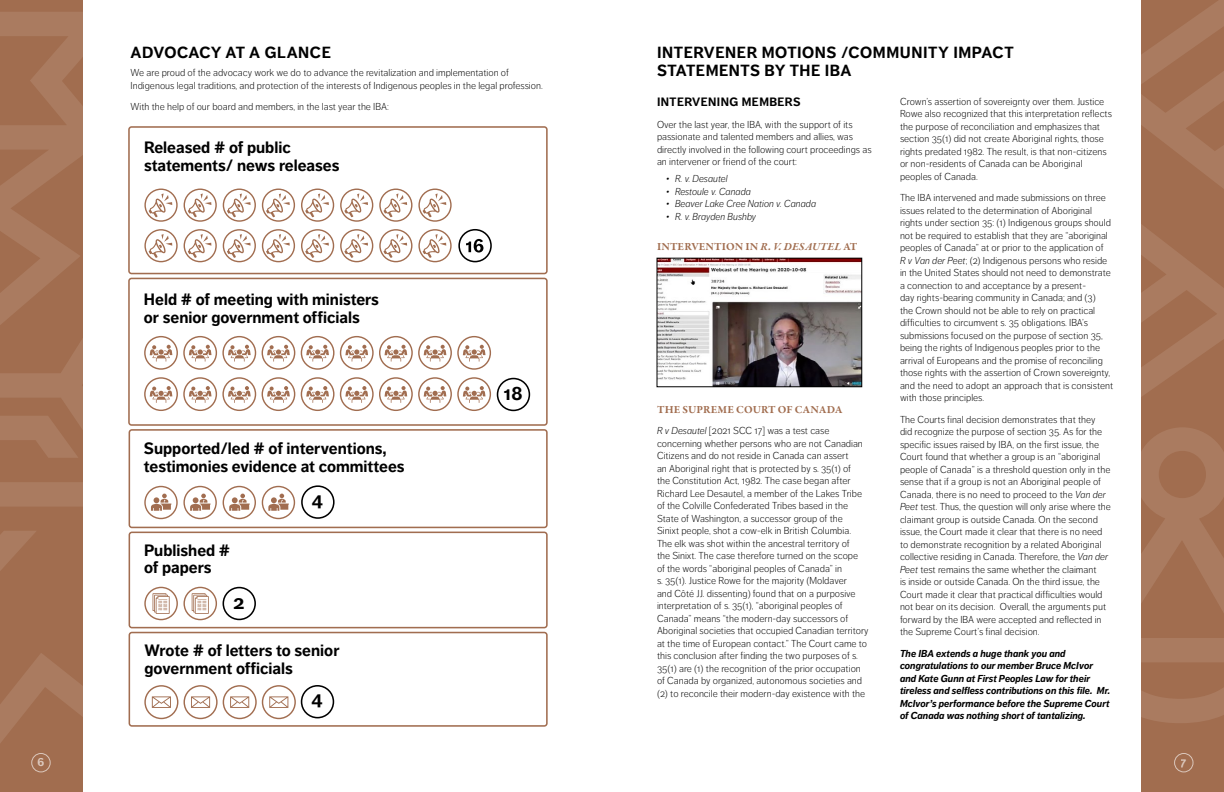
<style>
.page{position:relative;width:1224px;height:792px;background:#fff}
.page>*{position:absolute;margin:0;border:0;box-sizing:border-box;transform-origin:0 0}
.t1{font:700 19.4px "Dagny Pro";color:#000}
.t2{font:700 16.3px/17.9px "Dagny Pro";color:#000}
.t3{font:700 16px/18px "Dagny Pro";letter-spacing:.035em;color:#000}
.t4{font:700 12px "Dagny Pro";letter-spacing:.035em;color:#000}
.t5{font:700 12px "Dagny Pro";color:#fff}
.t6{font:700 11px "Garamond Premr Pro";letter-spacing:.01em;color:#a16d4f}
.t7{font:300 10px/12.5px "Dagny Pro";color:#000}
.t8{font:italic 700 10px/12.5px "Dagny Pro";color:#000}
.t9{font:italic 300 10px "Dagny Pro";color:#000}
.s1{font-style:italic}
</style>
<div class="page">
<div style="left:0;top:0;width:82px;height:792px;background:#a16d4f"></div>
<div style="left:1142px;top:0;width:82px;height:792px;background:#a16d4f"></div>
<svg style="left:0;top:12px;width:82px;height:416px"></svg>
<svg style="left:0;top:416px;width:79px;height:42px"></svg>
<svg style="left:0;top:531px;width:82px;height:229px"></svg>
<div style="left:0;top:482px;width:82px;height:24px;background:#aa7b60"></div>
<svg style="left:1142px;top:638px;width:82px;height:85px"></svg>
<svg style="left:1142px;top:485px;width:82px;height:128px"></svg>
<svg style="left:1142px;top:0;width:82px;height:485px"></svg>
<div style="left:31px;top:753px;width:20px;height:19px;border:1px solid #fff;border-radius:50%"></div>
<div style="left:1174px;top:753px;width:20px;height:19px;border:1px solid #fff;border-radius:50%"></div>
<img style="left:658px;top:260px;width:202px;height:125px">
<div style="left:656px;top:258px;width:206px;height:129px;border:1px solid #000"></div>
<svg style="left:128px;top:126px;width:420px;height:148px"></svg>
<svg style="left:128px;top:278px;width:420px;height:148px"></svg>
<svg style="left:129px;top:429px;width:419px;height:99px"></svg>
<svg style="left:129px;top:532px;width:419px;height:96px"></svg>
<svg style="left:129px;top:632px;width:419px;height:95px"></svg>
<svg style="left:466px;top:239px;width:17px;height:14px"></svg>
<div style="left:458px;top:229px;width:34px;height:33px;border:2px solid #000;border-radius:50%"></div>
<div style="left:497px;top:378px;width:33px;height:33px;border:2px solid #000;border-radius:50%"></div>
<div style="left:301px;top:485px;width:34px;height:34px;border:2px solid #000;border-radius:50%"></div>
<div style="left:301px;top:685px;width:33px;height:33px;border:2px solid #000;border-radius:50%"></div>
<div style="left:223px;top:587px;width:33px;height:33px;border:2px solid #000;border-radius:50%"></div>
<h3 class="t3" style="left:131px;top:44px;width:202px">ADVOCACY AT A GLANCE</h3>
<p class="t7" style="left:130px;top:66px;width:414px">We are proud of the advocacy work we do to advance the revitalization and implementation of<br>Indigenous legal traditions, and protection of the interests of Indigenous peoples in the legal profession.</p>
<p class="t7" style="left:130px;top:100px;width:260px">With the help of our board and members, in the last year the IBA:</p>
<h2 class="t2" style="left:144px;top:138px;width:197px">Released # of public statements/ news releases</h2>
<h2 class="t2" style="left:144px;top:291px;width:237px">Held # of meeting with ministers or senior government officials</h2>
<h2 class="t2" style="left:144px;top:440px;width:262px">Supported/led # of interventions, testimonies evidence at committees</h2>
<h2 class="t2" style="left:144px;top:541px;width:88px">Published # of papers</h2>
<h1 class="t1" style="left:234px;top:591px;width:12px">2</h1>
<h1 class="t1" style="left:312px;top:488px;width:13px">4</h1>
<h2 class="t2" style="left:144px;top:642px;width:196px">Wrote # of letters to senior government officials</h2>
<h1 class="t1" style="left:311px;top:687px;width:13px">4</h1>
<h1 class="t1" style="left:504px;top:382px;width:20px">18</h1>
<h3 class="t3" style="left:657px;top:44px;width:358px">INTERVENER MOTIONS /COMMUNITY IMPACT<br>STATEMENTS BY THE IBA</h3>
<p class="t4" style="left:657px;top:95px;width:145px">INTERVENING MEMBERS</p>
<p class="t7" style="left:657px;top:118px;width:216px">Over the last year, the IBA, with the support of its passionate and talented members and allies, was directly involved in the following court proceedings as an intervener or friend of the court:</p>
<p class="t9" style="left:666px;top:173px;width:63px">• R. v. Desautel</p>
<p class="t9" style="left:666px;top:186px;width:87px">• Restoule v. Canada</p>
<p class="t9" style="left:666px;top:198px;width:152px">• Beaver Lake Cree Nation v. Canada</p>
<p class="t9" style="left:666px;top:211px;width:92px">• R. v. Brayden Bushby</p>
<p class="t6" style="left:657px;top:240px;width:202px">INTERVENTION IN <span class="s1">R. V. DESAUTEL</span> AT</p>
<p class="t6" style="left:657px;top:402px;width:187px">THE SUPREME COURT OF CANADA</p>
<p class="t7" style="left:657px;top:425px;width:213px"><span class="s1">R v Desautel</span> [2021 SCC 17] was a test case concerning whether persons who are not Canadian Citizens and do not reside in Canada can assert<br>an Aboriginal right that is protected by s. 35(1) of<br>the Constitution Act, 1982. The case began after Richard Lee Desautel, a member of the Lakes Tribe of the Colville Confederated Tribes based in the State of Washington, a successor group of the<br>Sinixt people, shot a cow-elk in British Columbia.<br>The elk was shot within the ancestral territory of<br>the Sinixt. The case therefore turned on the scope of the words “aboriginal peoples of Canada” in<br>s. 35(1). Justice Rowe for the majority (Moldaver<br>and Côté JJ. dissenting) found that on a purposive interpretation of s. 35(1), “aboriginal peoples of Canada” means “the modern-day successors of Aboriginal societies that occupied Canadian territory at the time of European contact.” The Court came to this conclusion after finding the two purposes of s.<br>35(1) are (1) the recognition of the prior occupation of Canada by organized, autonomous societies and (2) to reconcile their modern-day existence with the</p>
<p class="t7" style="left:900px;top:95px;width:214px">Crown’s assertion of sovereignty over them. Justice Rowe also recognized that this interpretation reflects the purpose of reconciliation and emphasizes that section 35(1) did not create Aboriginal rights, those rights predated 1982. The result, is that non-citizens or non-residents of Canada can be Aboriginal peoples of Canada.</p>
<p class="t7" style="left:900px;top:191px;width:215px">The IBA intervened and made submissions on three issues related to the determination of Aboriginal rights under section 35: (1) Indigenous groups should not be required to establish that they are “aboriginal peoples of Canada” at or prior to the application of<br><span class="s1">R v Van der Peet</span>; (2) Indigenous persons who reside in the United States should not need to demonstrate a connection to and acceptance by a present-<br>day rights-bearing community in Canada; and (3)<br>the Crown should not be able to rely on practical difficulties to circumvent s. 35 obligations. IBA’s submissions focused on the purpose of section 35, being the rights of Indigenous peoples prior to the arrival of Europeans and the promise of reconciling those rights with the assertion of Crown sovereignty, and the need to adopt an approach that is consistent with those principles.</p>
<p class="t7" style="left:900px;top:413px;width:212px">The Courts final decision demonstrates that they<br>did recognize the purpose of section 35. As for the specific issues raised by IBA, on the first issue, the Court found that whether a group is an “aboriginal people of Canada” is a threshold question only in the sense that if a group is not an Aboriginal people of Canada, there is no need to proceed to the <span class="s1">Van der Peet</span> test. Thus, the question will only arise where the claimant group is outside Canada. On the second issue, the Court made it clear that there is no need to demonstrate recognition by a related Aboriginal collective residing in Canada. Therefore, the <span class="s1">Van der Peet</span> test remains the same whether the claimant<br>is inside or outside Canada. On the third issue, the Court made it clear that practical difficulties would not bear on its decision. Overall, the arguments put forward by the IBA were accepted and reflected in the Supreme Court’s final decision.</p>
<p class="t8" style="left:900px;top:647px;width:212px">The IBA extends a huge thank you and congratulations to our member Bruce McIvor and Kate Gunn at First Peoples Law for their tireless and selfless contributions on this file. Mr.<br>McIvor’s performance before the Supreme Court of Canada was nothing short of tantalizing.</p>
<p class="t5" style="left:38px;top:755px;width:8px">6</p>
<p class="t5" style="left:1181px;top:755px;width:8px">7</p>
</div>
